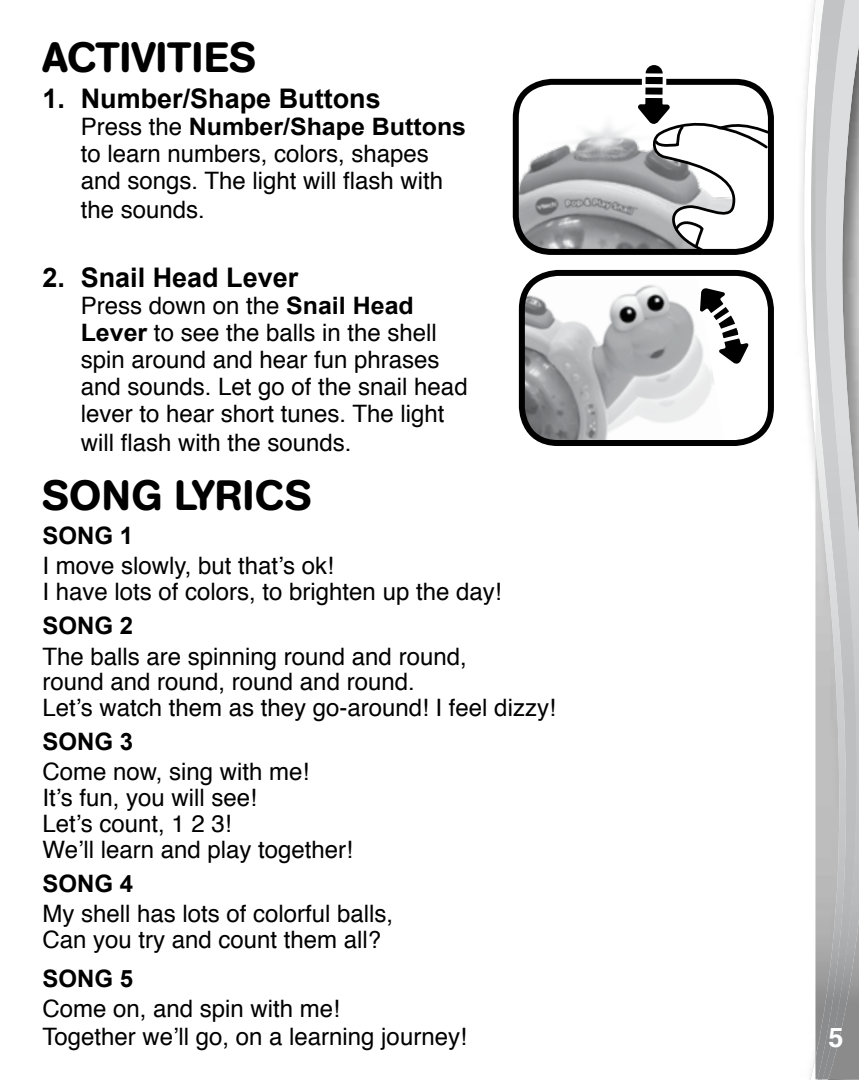
<style>
.page{position:relative;width:859px;height:1080px;background:#fff}
.page>*{position:absolute;margin:0;border:0;box-sizing:border-box;transform-origin:0 0}
.t1{font:500 42px "AG Book Rounded";color:#000}
.t2{font:500 42px "AG Book Rounded";letter-spacing:.02em;color:#000}
.t3{font:700 27px "Arial";color:#000}
.t4{font:700 27px "Helvetica";color:#fff}
.t5{font:24px/25.8px "Helvetica";color:#000}
.t6{font:700 24px "Arial";color:#000;scale:1.04 1}
.t7{font:700 24px "Arial";color:#000}
.s1{font-family:"Helvetica";font-weight:400}
.s2{font-family:"Arial";font-weight:700}
</style>
<div class="page">
<svg style="left:803px;top:0;width:12px;height:1080px"></svg>
<svg style="left:815px;top:1079px;width:13px;height:1px"></svg>
<img style="left:858px;top:0;width:1px;height:1079px">
<img style="left:848px;top:0;width:10px;height:1079px">
<img style="left:815px;top:0;width:33px;height:1079px">
<img style="left:516px;top:86px;width:122px;height:166px">
<div style="left:513px;top:79px;width:261px;height:176px;border:6px solid #000;border-radius:36px"></div>
<svg style="left:638px;top:65px;width:133px;height:187px"></svg>
<img style="left:522px;top:277px;width:192px;height:166px">
<div style="left:519px;top:270px;width:255px;height:176px;border:6px solid #000;border-radius:36px"></div>
<svg style="left:698px;top:285px;width:51px;height:82px"></svg>
<h1 class="t1" style="left:42px;top:33px;width:215px">ACTIVITIES</h1>
<p class="t3" style="left:42px;top:83px;width:340px">1. Number/Shape Buttons</p>
<p class="t6" style="left:81px;top:113px;width:372px"><span class="s1">Press the</span> Number/Shape Buttons</p>
<p class="t5" style="left:81px;top:141px;width:364px;line-height:27.9px">to learn numbers, colors, shapes and songs. The light will flash with the sounds.</p>
<p class="t3" style="left:42px;top:263px;width:257px">2. Snail Head Lever</p>
<p class="t5" style="left:81px;top:294px;width:388px;line-height:27.3px">Press down on the <span class="s2">Snail Head<br>Lever</span> to see the balls in the shell spin around and hear fun phrases and sounds. Let go of the snail head lever to hear short tunes. The light will flash with the sounds.</p>
<h1 class="t2" style="left:42px;top:471px;width:270px">SONG LYRICS</h1>
<p class="t7" style="left:42px;top:522px;width:92px">SONG 1</p>
<p class="t5" style="left:42px;top:555px;width:460px">I move slowly, but that’s ok!<br>I have lots of colors, to brighten up the day!</p>
<p class="t7" style="left:42px;top:613px;width:92px">SONG 2</p>
<p class="t5" style="left:42px;top:645px;width:515px">The balls are spinning round and round,<br>round and round, round and round.<br>Let’s watch them as they go-around! I feel dizzy!</p>
<p class="t7" style="left:42px;top:728px;width:92px">SONG 3</p>
<p class="t5" style="left:42px;top:761px;width:312px">Come now, sing with me!<br>It’s fun, you will see!<br>Let’s count, 1 2 3!<br>We’ll learn and play together!</p>
<p class="t7" style="left:42px;top:870px;width:92px">SONG 4</p>
<p class="t5" style="left:42px;top:902px;width:352px">My shell has lots of colorful balls,<br>Can you try and count them all?</p>
<p class="t7" style="left:42px;top:965px;width:92px">SONG 5</p>
<p class="t5" style="left:42px;top:995px;width:426px;line-height:28.8px">Come on, and spin with me!<br>Together we’ll go, on a learning journey!</p>
<p class="t4" style="left:828px;top:1019px;width:17px">5</p>
</div>
